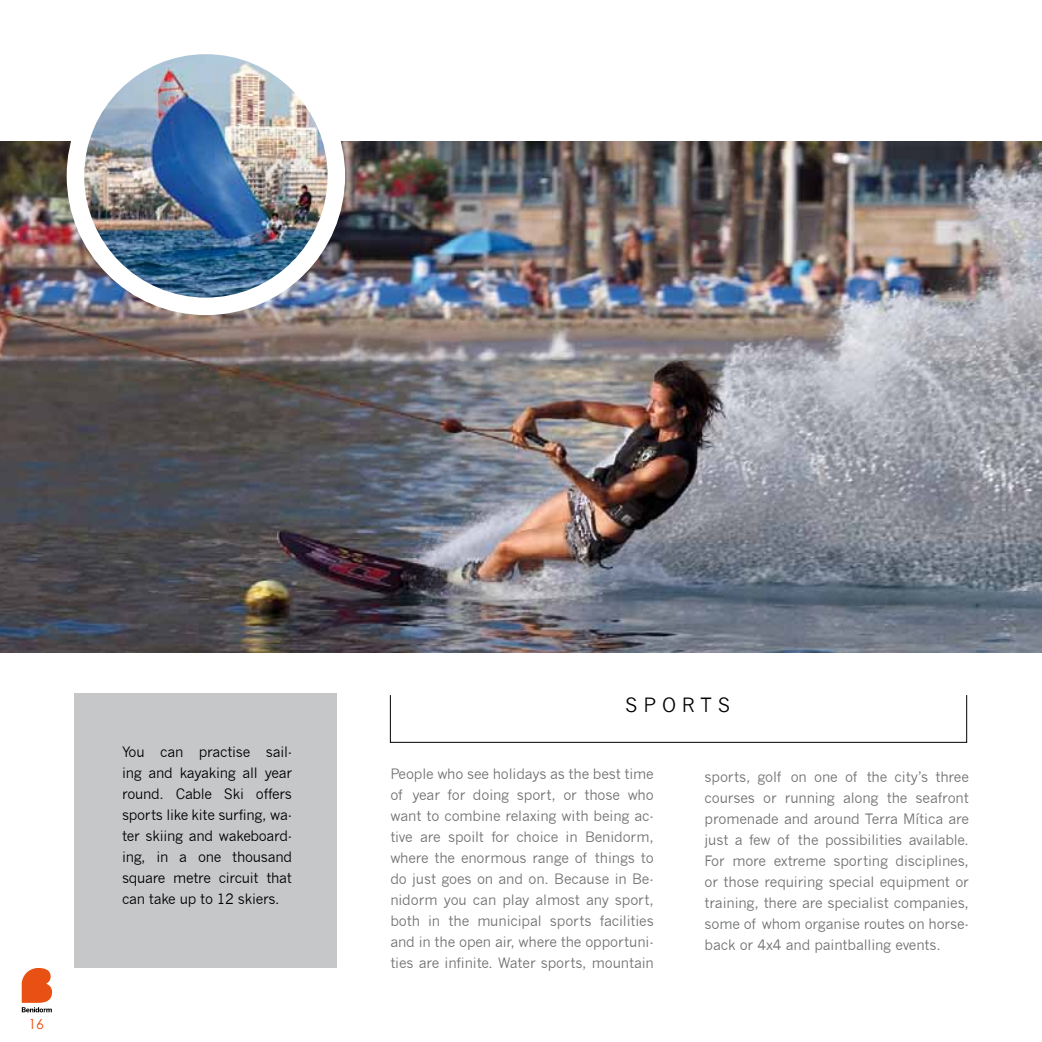
<style>
.page{position:relative;width:1042px;height:1042px;background:#fff}
.page>*{position:absolute;margin:0;border:0;box-sizing:border-box;transform-origin:0 0}
.t1{font:19.25px "News Gothic";letter-spacing:.3em;color:#000}
.t2{font:14px/21px "News Gothic";letter-spacing:-.01em;color:#707172;text-align:justify}
.t3{font:14px/21px "News Gothic";letter-spacing:-.02em;color:#000;text-align:justify}
.t4{font:14px "Century Gothic";color:#e85113}
</style>
<div class="page">
<svg style="left:22px;top:968px;width:30px;height:44px"></svg>
<div style="left:74px;top:693px;width:263px;height:274px;background:#c6c7c8"></div>
<img style="left:0;top:142px;width:1042px;height:510px">
<img style="left:75px;top:45px;width:261px;height:261px;border-radius:130px">
<div style="left:67px;top:37px;width:278px;height:278px;border:18px solid #fff;border-radius:50%"></div>
<p class="t4" style="left:28px;top:1015px;width:17px">16</p>
<p class="t3" style="left:122px;top:741px;width:171px">You can practise sail&shy;ing and kayaking all year round. Cable Ski offers sports like kite surfing, wa&shy;ter skiing and wakeboard&shy;ing, in a one thousand square metre circuit that can take up to 12 skiers.</p>
<h1 class="t1" style="left:625px;top:694px;width:107px">SPORTS</h1>
<p class="t2" style="left:390px;top:763px;width:265px">People who see holidays as the best time of year for doing sport, or those who want to combine relaxing with being ac&shy;tive are spoilt for choice in Benidorm, where the enormous range of things to do just goes on and on. Because in Be&shy;nidorm you can play almost any sport, both in the municipal sports facilities and in the open air, where the opportuni&shy;ties are infinite. Water sports, mountain</p>
<p class="t2" style="left:704px;top:767px;width:266px">sports, golf on one of the city’s three courses or running along the seafront promenade and around Terra Mítica are just a few of the possibilities available.<br>For more extreme sporting disciplines, or those requiring special equipment or training, there are specialist companies, some of whom organise routes on horse&shy;back or 4x4 and paintballing events.</p>
</div>
